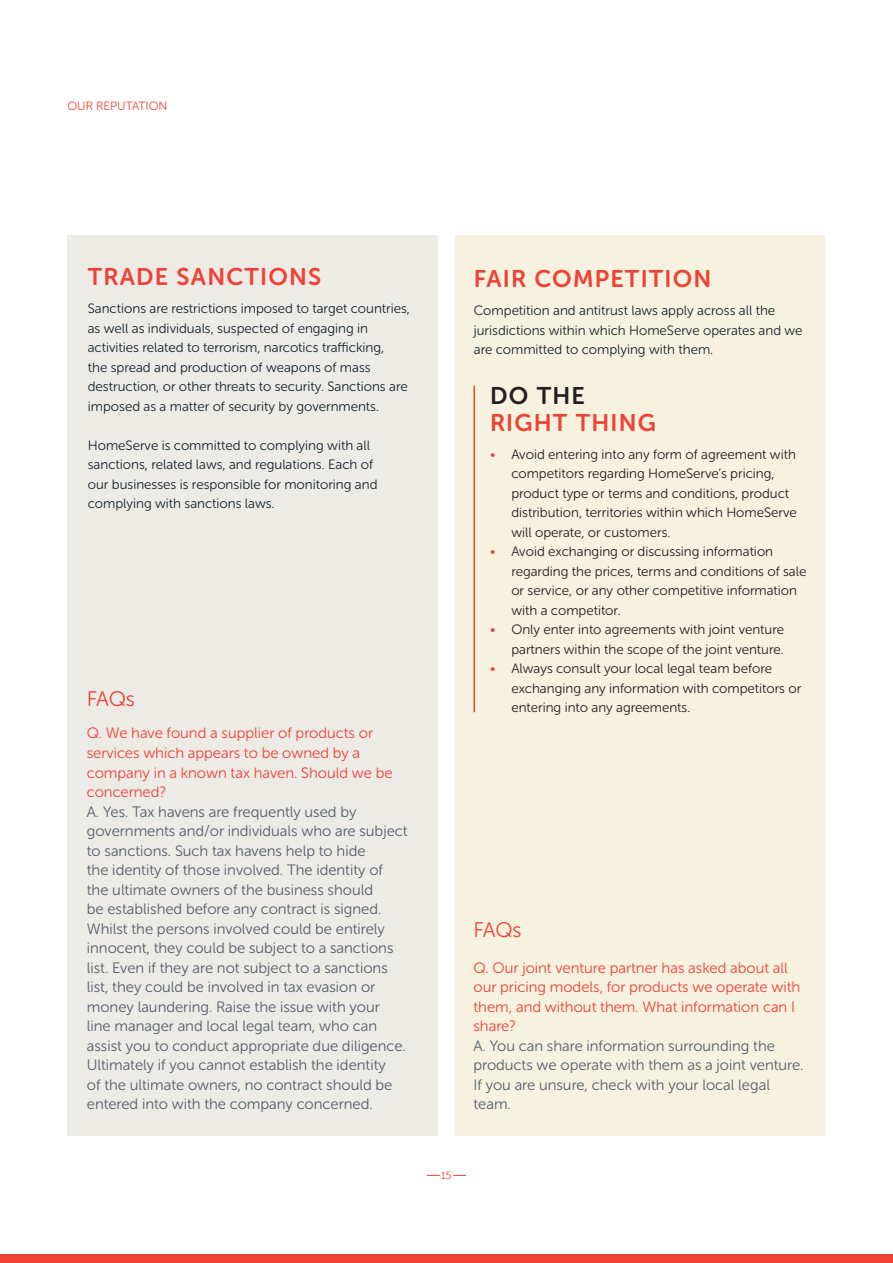
<style>
.page{position:relative;width:893px;height:1263px;background:#fff}
.page>*{position:absolute;margin:0;border:0;box-sizing:border-box;transform-origin:0 0}
.Body_Text{font:24px/27px "Museo Sans Rounded 700";letter-spacing:.05em;color:#ee4237}
.Subsection_Title{font:21px "Museo Sans Rounded 300";letter-spacing:-.02em;color:#ee4237}
.Body_Text-2{font:15px/19.5px "Museo Sans Rounded 300";color:#545e6b}
.Body_Text-3{font:15px/19.5px "Museo Sans Rounded 300";color:#ee4237}
.Body_Text-4{font:13.5px/19.5px "Museo Sans Rounded 300";color:#16242e}
.Body_Text-5{font:13.5px/19.5px "Museo Sans Rounded 300";color:#231f20}
.Section_Title{font:12px "Museo Sans Rounded 300";color:#ee4237}
.t1{font:10.5px "Museo Sans Rounded 300";color:#ee4237}
.s1{color:#231f20}
.s2{color:#ee4237}
</style>
<div class="page">
<div style="left:455px;top:235px;width:370px;height:901px;background:#f7f2df"></div>
<div style="left:68px;top:235px;width:370px;height:901px;background:#edebe6"></div>
<hr style="left:473px;top:386px;width:2px;height:326px;background:#ee4237">
<div style="left:0;top:1254px;width:893px;height:9px;background:#ee4237"></div>
<svg style="left:427px;top:1175px;width:13px;height:1px"></svg>
<svg style="left:453px;top:1175px;width:13px;height:1px"></svg>
<p class="Section_Title" style="left:68px;top:99px;width:102px">OUR REPUTATION</p>
<p class="Body_Text" style="left:88px;top:263px;width:235px">TRADE SANCTIONS</p>
<p class="Body_Text-4" style="left:88px;top:299px;width:324px">Sanctions are restrictions imposed to target countries, as well as individuals, suspected of engaging in activities related to terrorism, narcotics trafficking,<br>the spread and production of weapons of mass destruction, or other threats to security. Sanctions are imposed as a matter of security by governments.</p>
<p class="Body_Text-4" style="left:88px;top:435px;width:291px">HomeServe is committed to complying with all sanctions, related laws, and regulations. Each of our businesses is responsible for monitoring and complying with sanctions laws.</p>
<p class="Subsection_Title" style="left:87px;top:687px;width:49px">FAQs</p>
<p class="Body_Text-3" style="left:87px;top:724px;width:307px">Q. We have found a supplier of products or services which appears to be owned by a company in a known tax haven. Should we be concerned?</p>
<p class="Body_Text-2" style="left:87px;top:802px;width:322px">A. Yes. Tax havens are frequently used by governments and/or individuals who are subject to sanctions. Such tax havens help to hide<br>the identity of those involved. The identity of the ultimate owners of the business should<br>be established before any contract is signed.<br>Whilst the persons involved could be entirely innocent, they could be subject to a sanctions list. Even if they are not subject to a sanctions list, they could be involved in tax evasion or money laundering. Raise the issue with your<br>line manager and local legal team, who can assist you to conduct appropriate due diligence.<br>Ultimately if you cannot establish the identity<br>of the ultimate owners, no contract should be entered into with the company concerned.</p>
<p class="Body_Text" style="left:474px;top:265px;width:239px">FAIR COMPETITION</p>
<p class="Body_Text-4" style="left:474px;top:301px;width:330px">Competition and antitrust laws apply across all the jurisdictions within which HomeServe operates and we are committed to complying with them.</p>
<p class="Body_Text" style="left:490px;top:382px;width:167px"><span class="s1">DO THE<br></span>RIGHT THING</p>
<p class="Body_Text-5" style="left:511px;top:444px;width:287px;text-indent:-21px"><span class="s2">•</span> Avoid entering into any form of agreement with competitors regarding HomeServe’s pricing, product type or terms and conditions, product distribution, territories within which HomeServe will operate, or customers.</p>
<p class="Body_Text-5" style="left:511px;top:542px;width:297px;text-indent:-21px"><span class="s2">•</span> Avoid exchanging or discussing information regarding the prices, terms and conditions of sale or service, or any other competitive information with a competitor.</p>
<p class="Body_Text-5" style="left:490px;top:620px;width:295px;text-align:right"><span class="s2">•</span> Only enter into agreements with joint venture partners within the scope of the joint venture.</p>
<p class="Body_Text-5" style="left:511px;top:659px;width:291px;text-indent:-21px"><span class="s2">•</span> Always consult your local legal team before exchanging any information with competitors or entering into any agreements.</p>
<p class="Subsection_Title" style="left:473px;top:918px;width:49px">FAQs</p>
<p class="Body_Text-3" style="left:473px;top:958px;width:328px">Q. Our joint venture partner has asked about all our pricing models, for products we operate with them, and without them. What information can I share?</p>
<p class="Body_Text-2" style="left:473px;top:1036px;width:331px">A. You can share information surrounding the products we operate with them as a joint venture.<br>If you are unsure, check with your local legal team.</p>
<p class="t1" style="left:441px;top:1170px;width:12px">15</p>
</div>
